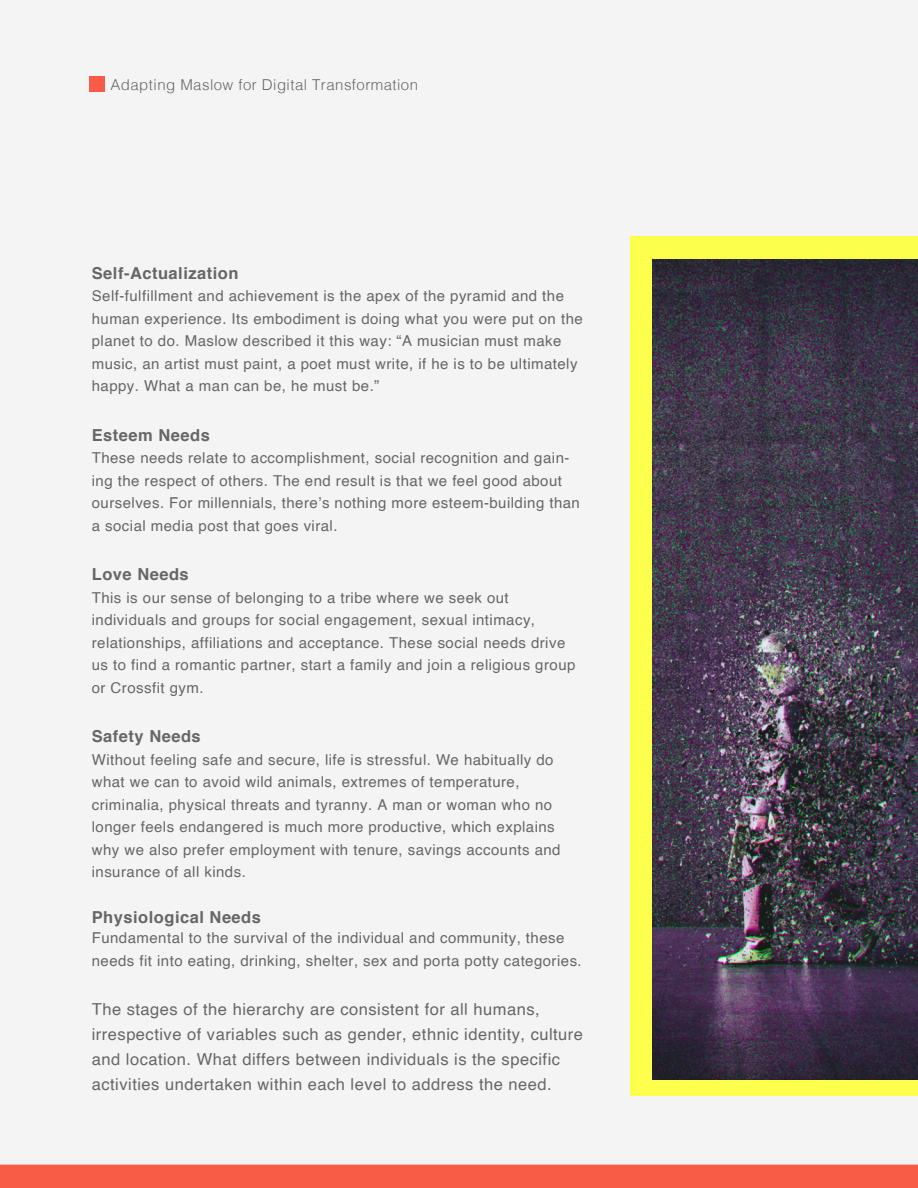
<style>
.page{position:relative;width:918px;height:1188px;background:#f4f4f4}
.page>*{position:absolute;margin:0;border:0;box-sizing:border-box;transform-origin:0 0}
.t1{font:16.5px/24.8px "Helvetica";letter-spacing:.03em;color:#666}
.t2{font:700 16.5px "Helvetica";letter-spacing:.03em;color:#666}
.t3{font:15px/22.5px "Helvetica";letter-spacing:.03em;color:#666}
.t4{font:300 15px "Helvetica";letter-spacing:.03em;color:#666}
</style>
<div class="page">
<div style="left:0;top:1165px;width:918px;height:23px;background:#f85c47"></div>
<div style="left:89px;top:76px;width:16px;height:16px;background:#f85c47"></div>
<div style="left:630px;top:236px;width:288px;height:859px;background:#fcff4b"></div>
<img style="left:652px;top:259px;width:266px;height:820px">
<p class="t4" style="left:110px;top:75px;width:309px">Adapting Maslow for Digital Transformation</p>
<p class="t2" style="left:92px;top:266px;width:148px">Self-Actualization</p>
<p class="t3" style="left:92px;top:286px;width:493px">Self-fulfillment and achievement is the apex of the pyramid and the human experience. Its embodiment is doing what you were put on the planet to do. Maslow described it this way: “A musician must make music, an artist must paint, a poet must write, if he is to be ultimately happy. What a man can be, he must be.”</p>
<p class="t2" style="left:92px;top:428px;width:120px">Esteem Needs</p>
<p class="t3" style="left:92px;top:448px;width:490px">These needs relate to accomplishment, social recognition and gain&shy;ing the respect of others. The end result is that we feel good about ourselves. For millennials, there’s nothing more esteem-building than a social media post that goes viral.</p>
<p class="t2" style="left:92px;top:567px;width:99px">Love Needs</p>
<p class="t3" style="left:92px;top:587px;width:485px">This is our sense of belonging to a tribe where we seek out individuals and groups for social engagement, sexual intimacy, relationships, affiliations and acceptance. These social needs drive us to find a romantic partner, start a family and join a religious group or Crossfit gym.</p>
<p class="t2" style="left:92px;top:729px;width:111px">Safety Needs</p>
<p class="t3" style="left:92px;top:749px;width:470px">Without feeling safe and secure, life is stressful. We habitually do what we can to avoid wild animals, extremes of temperature, criminalia, physical threats and tyranny. A man or woman who no longer feels endangered is much more productive, which explains why we also prefer employment with tenure, savings accounts and insurance of all kinds.</p>
<p class="t2" style="left:92px;top:910px;width:171px">Physiological Needs</p>
<p class="t3" style="left:92px;top:928px;width:491px">Fundamental to the survival of the individual and community, these needs fit into eating, drinking, shelter, sex and porta potty categories.</p>
<p class="t1" style="left:92px;top:999px;width:493px">The stages of the hierarchy are consistent for all humans, irrespective of variables such as gender, ethnic identity, culture and location. What differs between individuals is the specific activities undertaken within each level to address the need.</p>
</div>
